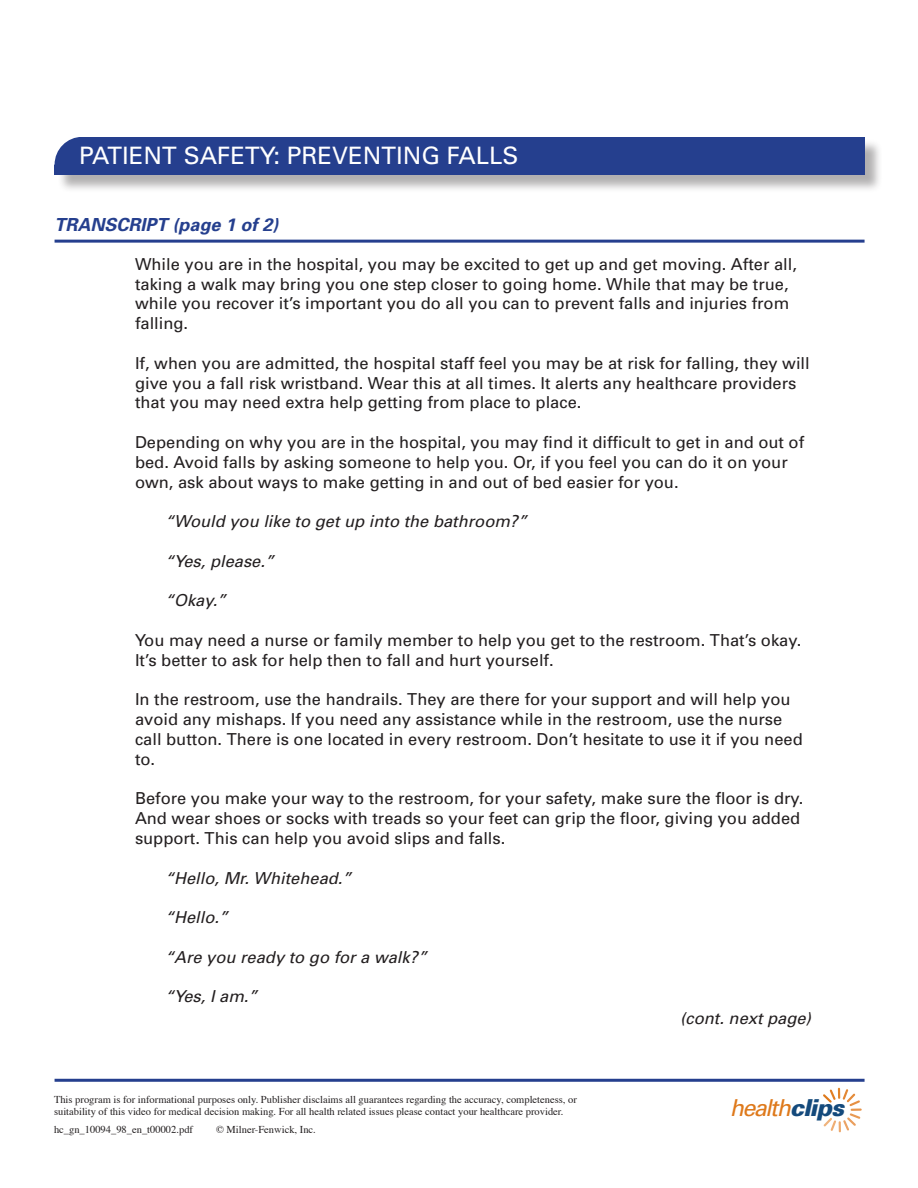
<style>
.page{position:relative;width:918px;height:1188px;background:#fff}
.page>*{position:absolute;margin:0;border:0;box-sizing:border-box;transform-origin:0 0}
.t1{font:24px "Univers";color:#fff}
.t2{font:italic 23.4px "Univers";letter-spacing:-.06em;color:#de791b}
.t3{font:italic 700 18px "Univers";color:#253f8e}
.Description{font:16.5px/19.8px "Univers";color:#231f20}
.Continued{font:italic 16.5px "Univers";color:#231f20}
.Footer_Info{font:10.5px/12.6px "Times";color:#231f20}
.s1{font-weight:900;color:#144a7c}
</style>
<div class="page">
<div style="left:57px;top:139px;width:849px;height:63px;background:#231f20;opacity:.35"></div>
<div style="left:55px;top:137px;width:810px;height:38px;background:#253f8e"></div>
<hr style="left:55px;top:240px;width:810px;height:3px;background:#253f8e">
<svg style="left:54px;top:137px;width:25px;height:28px"></svg>
<svg style="left:823px;top:1088px;width:39px;height:44px"></svg>
<hr style="left:55px;top:1079px;width:810px;height:3px;background:#253f8e">
<p class="t1" style="left:79px;top:141px;width:437px">Patient Safety: Preventing Falls</p>
<p class="t3" style="left:55px;top:213px;width:226px">Transcript (page 1 of 2)</p>
<p class="Description" style="left:135px;top:254px;width:663px">While you are in the hospital, you may be excited to get up and get moving. After all, taking a walk may bring you one step closer to going home. While that may be true, while you recover it’s important you do all you can to prevent falls and injuries from falling.</p>
<p class="Description" style="left:135px;top:353px;width:676px">If, when you are admitted, the hospital staff feel you may be at risk for falling, they will give you a fall risk wristband. Wear this at all times. It alerts any healthcare providers that you may need extra help getting from place to place.</p>
<p class="Description" style="left:135px;top:432px;width:671px">Depending on why you are in the hospital, you may find it difficult to get in and out of bed. Avoid falls by asking someone to help you. Or, if you feel you can do it on your own, ask about ways to make getting in and out of bed easier for you.</p>
<p class="Continued" style="left:165px;top:511px;width:364px">“Would you like to get up into the bathroom?”</p>
<p class="Continued" style="left:165px;top:551px;width:111px">“Yes, please.”</p>
<p class="Continued" style="left:165px;top:590px;width:63px">“Okay.”</p>
<p class="Description" style="left:135px;top:630px;width:668px">You may need a nurse or family member to help you get to the restroom. That’s okay.<br>It’s better to ask for help then to fall and hurt yourself.</p>
<p class="Description" style="left:135px;top:689px;width:669px">I n the restroom, use the handrails. They are there for your support and will help you avoid any mishaps. If you need any assistance while in the restroom, use the nurse call button. There is one located in every restroom. Don’t hesitate to use it if you need to.</p>
<p class="Description" style="left:135px;top:788px;width:670px">Before you make your way to the restroom, for your safety, make sure the floor is dry.<br>And wear shoes or socks with treads so your feet can grip the floor, giving you added support. This can help you avoid slips and falls.</p>
<p class="Continued" style="left:165px;top:867px;width:188px">“Hello, Mr. Whitehead.”</p>
<p class="Continued" style="left:165px;top:907px;width:65px">“Hello.”</p>
<p class="Continued" style="left:165px;top:947px;width:264px">“Are you ready to go for a walk?”</p>
<p class="Continued" style="left:165px;top:986px;width:94px">“Yes, I am.”</p>
<p class="Continued" style="left:680px;top:1008px;width:133px">(cont. next page)</p>
<p class="Footer_Info" style="left:54px;top:1092px;width:524px">This program is for informational purposes only. Publisher disclaims all guarantees regarding the accuracy, completeness, or suitability of this video for medical decision making. For all health related issues please contact your healthcare provider.</p>
<p class="Footer_Info" style="left:54px;top:1123px;width:141px">hc_gn_10094_98_en_t00002.pdf</p>
<p class="Footer_Info" style="left:216px;top:1123px;width:101px">© Milner-Fenwick, Inc.</p>
<p class="t2" style="left:730px;top:1093px;width:115px">health<span class="s1">clips</span></p>
</div>
